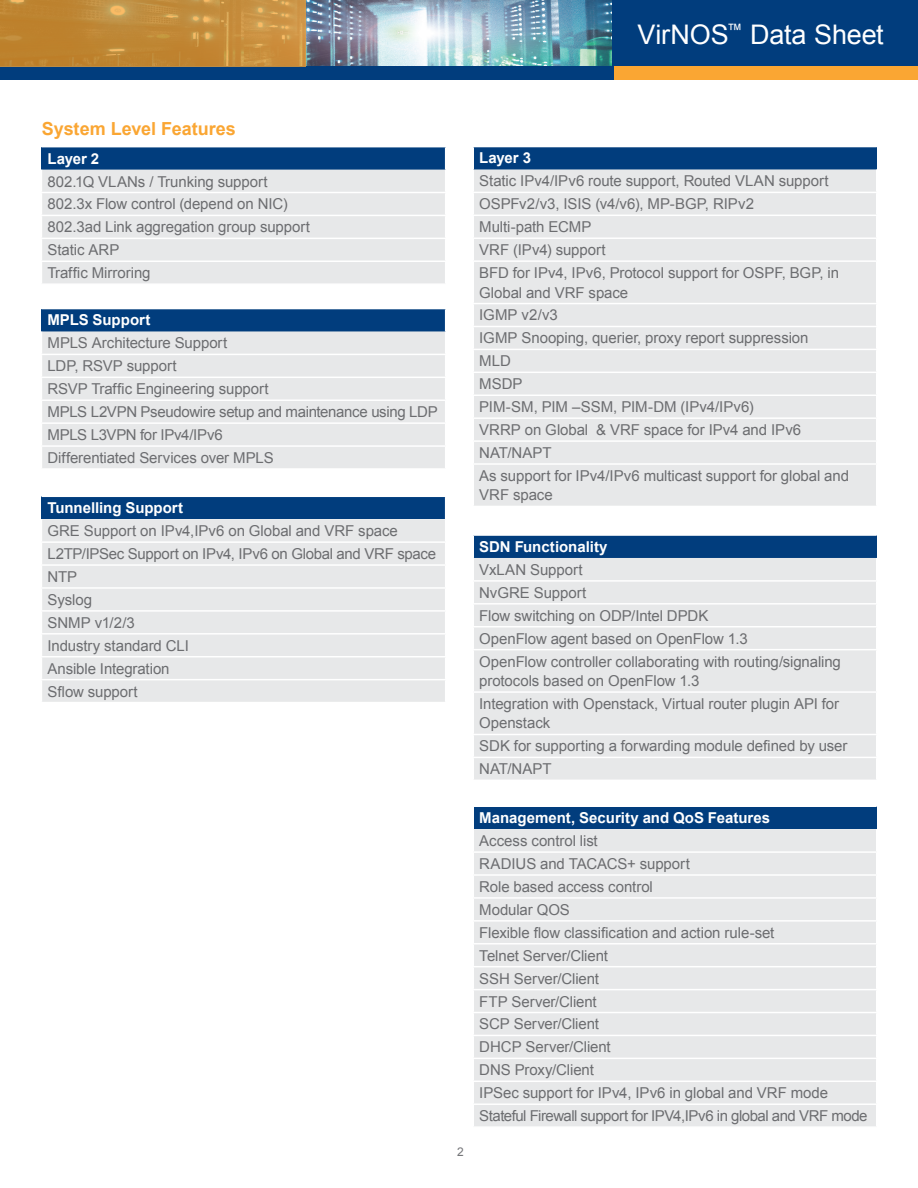
<style>
.page{position:relative;width:918px;height:1188px;background:#fff}
.page>*{position:absolute;margin:0;border:0;box-sizing:border-box;transform-origin:0 0}
.t1{font:27px "Arial";letter-spacing:-.005em;color:#fff}
.t2{font:700 18px "Arial";color:#faa633}
.t3{font:15px/23px "Arial";letter-spacing:-.005em;color:#6c6d70}
.t4{font:700 15px "Arial";color:#fff}
.t5{font:12px "Arial";color:#757679}
</style>
<div class="page">
<img style="left:306px;top:0;width:306px;height:66px">
<div style="left:0;top:66px;width:614px;height:14px;background:#013d7d"></div>
<div style="left:612px;top:0;width:306px;height:67px;background:#013d7d"></div>
<svg style="left:0;top:0;width:306px;height:67px;background:#c38b3a"></svg>
<div style="left:614px;top:66px;width:304px;height:14px;background:#faa633"></div>
<div style="left:41px;top:147px;width:405px;height:23px;background:#013d7d"></div>
<div style="left:42px;top:170px;width:403px;height:113px;background:#e7e8e9"></div>
<hr style="left:41px;top:192px;width:405px;height:1px;background:#fff">
<hr style="left:41px;top:215px;width:405px;height:1px;background:#fff">
<hr style="left:41px;top:238px;width:405px;height:1px;background:#fff">
<hr style="left:41px;top:261px;width:405px;height:1px;background:#fff">
<svg style="left:445px;top:147px;width:1px;height:23px"></svg>
<div style="left:41px;top:309px;width:405px;height:22px;background:#013d7d"></div>
<div style="left:42px;top:331px;width:403px;height:137px;background:#e7e8e9"></div>
<hr style="left:41px;top:354px;width:405px;height:1px;background:#fff">
<hr style="left:41px;top:377px;width:405px;height:1px;background:#fff">
<hr style="left:41px;top:399px;width:405px;height:2px;background:#fff">
<hr style="left:41px;top:422px;width:405px;height:2px;background:#fff">
<hr style="left:41px;top:445px;width:405px;height:2px;background:#fff">
<svg style="left:445px;top:309px;width:1px;height:23px"></svg>
<div style="left:41px;top:496px;width:405px;height:23px;background:#013d7d"></div>
<div style="left:42px;top:519px;width:403px;height:183px;background:#e7e8e9"></div>
<hr style="left:41px;top:541px;width:405px;height:2px;background:#fff">
<hr style="left:41px;top:564px;width:405px;height:2px;background:#fff">
<hr style="left:41px;top:610px;width:405px;height:2px;background:#fff">
<hr style="left:41px;top:633px;width:405px;height:2px;background:#fff">
<hr style="left:41px;top:656px;width:405px;height:1px;background:#fff">
<hr style="left:41px;top:679px;width:405px;height:1px;background:#fff">
<hr style="left:41px;top:496px;width:405px;height:1px;background:#fff">
<hr style="left:41px;top:587px;width:405px;height:2px;background:#fff">
<svg style="left:445px;top:497px;width:1px;height:22px"></svg>
<div style="left:473px;top:147px;width:404px;height:22px;background:#013d7d"></div>
<div style="left:474px;top:169px;width:402px;height:337px;background:#e7e8e9"></div>
<hr style="left:472px;top:192px;width:406px;height:1px;background:#fff">
<hr style="left:472px;top:215px;width:406px;height:1px;background:#fff">
<hr style="left:472px;top:237px;width:406px;height:2px;background:#fff">
<hr style="left:472px;top:260px;width:406px;height:2px;background:#fff">
<hr style="left:472px;top:303px;width:406px;height:1px;background:#fff">
<hr style="left:472px;top:326px;width:406px;height:1px;background:#fff">
<hr style="left:472px;top:349px;width:406px;height:1px;background:#fff">
<hr style="left:472px;top:372px;width:406px;height:1px;background:#fff">
<hr style="left:472px;top:395px;width:406px;height:1px;background:#fff">
<hr style="left:472px;top:417px;width:406px;height:2px;background:#fff">
<hr style="left:472px;top:440px;width:406px;height:2px;background:#fff">
<hr style="left:472px;top:463px;width:406px;height:2px;background:#fff">
<hr style="left:472px;top:147px;width:2px;height:22px;background:#fff">
<div style="left:473px;top:535px;width:404px;height:23px;background:#013d7d"></div>
<div style="left:474px;top:558px;width:402px;height:222px;background:#e7e8e9"></div>
<hr style="left:472px;top:580px;width:406px;height:2px;background:#fff">
<hr style="left:472px;top:603px;width:406px;height:2px;background:#fff">
<hr style="left:472px;top:626px;width:406px;height:1px;background:#fff">
<hr style="left:472px;top:649px;width:406px;height:1px;background:#fff">
<hr style="left:472px;top:691px;width:406px;height:2px;background:#fff">
<hr style="left:472px;top:734px;width:406px;height:1px;background:#fff">
<hr style="left:472px;top:757px;width:406px;height:1px;background:#fff">
<hr style="left:472px;top:534px;width:405px;height:2px;background:#fff">
<hr style="left:472px;top:536px;width:2px;height:22px;background:#fff">
<div style="left:473px;top:806px;width:404px;height:23px;background:#013d7d"></div>
<div style="left:474px;top:829px;width:402px;height:297px;background:#e7e8e9"></div>
<hr style="left:472px;top:851px;width:406px;height:2px;background:#fff">
<hr style="left:472px;top:874px;width:406px;height:2px;background:#fff">
<hr style="left:472px;top:897px;width:406px;height:2px;background:#fff">
<hr style="left:472px;top:920px;width:406px;height:2px;background:#fff">
<hr style="left:472px;top:943px;width:406px;height:2px;background:#fff">
<hr style="left:472px;top:966px;width:406px;height:1px;background:#fff">
<hr style="left:472px;top:989px;width:406px;height:1px;background:#fff">
<hr style="left:472px;top:1012px;width:406px;height:1px;background:#fff">
<hr style="left:472px;top:1035px;width:406px;height:1px;background:#fff">
<hr style="left:472px;top:1058px;width:406px;height:1px;background:#fff">
<hr style="left:472px;top:1081px;width:406px;height:1px;background:#fff">
<hr style="left:472px;top:1103px;width:406px;height:2px;background:#fff">
<hr style="left:472px;top:806px;width:405px;height:1px;background:#fff">
<hr style="left:472px;top:807px;width:2px;height:22px;background:#fff">
<h1 class="t1" style="left:637px;top:16px;width:248px">VirNOS<sup>™</sup> Data Sheet</h1>
<p class="t2" style="left:42px;top:116px;width:195px">System Level Features</p>
<p class="t4" style="left:47px;top:148px;width:53px">Layer 2</p>
<p class="t3" style="left:47px;top:170px;width:264px">802.1Q VLANs / Trunking support<br>802.3x Flow control (depend on NIC)<br>802.3ad Link aggregation group support<br>Static ARP<br>Traffic Mirroring</p>
<p class="t4" style="left:47px;top:310px;width:105px">MPLS Support</p>
<p class="t3" style="left:47px;top:332px;width:392px">MPLS Architecture Support<br>LDP, RSVP support<br>RSVP Traffic Engineering support<br>MPLS L2VPN Pseudowire setup and maintenance using LDP<br>MPLS L3VPN for IPv4/IPv6<br>Differentiated Services over MPLS</p>
<p class="t4" style="left:47px;top:498px;width:137px">Tunnelling Support</p>
<p class="t3" style="left:47px;top:520px;width:390px">GRE Support on IPv4,IPv6 on Global and VRF space<br>L2TP/IPSec Support on IPv4, IPv6 on Global and VRF space<br>NTP<br>Syslog<br>SNMP v1/2/3<br>Industry standard CLI<br>Ansible Integration<br>Sflow support</p>
<p class="t5" style="left:457px;top:1144px;width:8px">2</p>
<p class="t4" style="left:479px;top:148px;width:53px">Layer 3</p>
<p class="t3" style="left:479px;top:170px;width:361px">Static IPv4/IPv6 route support, Routed VLAN support OSPFv2/v3, ISIS (v4/v6), MP-BGP, RIPv2<br>Multi-path ECMP<br>VRF (IPv4) support<br>BFD for IPv4, IPv6, Protocol support for OSPF, BGP, in</p>
<p class="t3" style="left:479px;top:281px;width:371px">Global and VRF space<br>IGMP v2/v3<br>IGMP Snooping, querier, proxy report suppression<br>MLD<br>MSDP<br>PIM-SM, PIM –SSM, PIM-DM (IPv4/IPv6)<br>VRRP on Global &amp; VRF space for IPv4 and IPv6<br>NAT/NAPT<br>As support for IPv4/IPv6 multicast support for global and</p>
<p class="t3" style="left:479px;top:484px;width:75px">VRF space</p>
<p class="t4" style="left:479px;top:537px;width:130px">SDN Functionality</p>
<p class="t3" style="left:479px;top:558px;width:363px">VxLAN Support<br>NvGRE Support<br>Flow switching on ODP/Intel DPDK<br>OpenFlow agent based on OpenFlow 1.3<br>OpenFlow controller collaborating with routing/signaling</p>
<p class="t3" style="left:479px;top:669px;width:361px">protocols based on OpenFlow 1.3<br>Integration with Openstack, Virtual router plugin API for</p>
<p class="t3" style="left:479px;top:712px;width:370px">Openstack<br>SDK for supporting a forwarding module defined by user<br>NAT/NAPT</p>
<p class="t4" style="left:479px;top:808px;width:292px">Management, Security and QoS Features</p>
<p class="t3" style="left:479px;top:830px;width:390px">Access control list<br>RADIUS and TACACS+ support<br>Role based access control<br>Modular QOS<br>Flexible flow classification and action rule-set<br>Telnet Server/Client<br>SSH Server/Client<br>FTP Server/Client<br>SCP Server/Client<br>DHCP Server/Client<br>DNS Proxy/Client<br>IPSec support for IPv4, IPv6 in global and VRF mode<br>Stateful Firewall support for IPV4,IPv6 in global and VRF mode</p>
</div>
